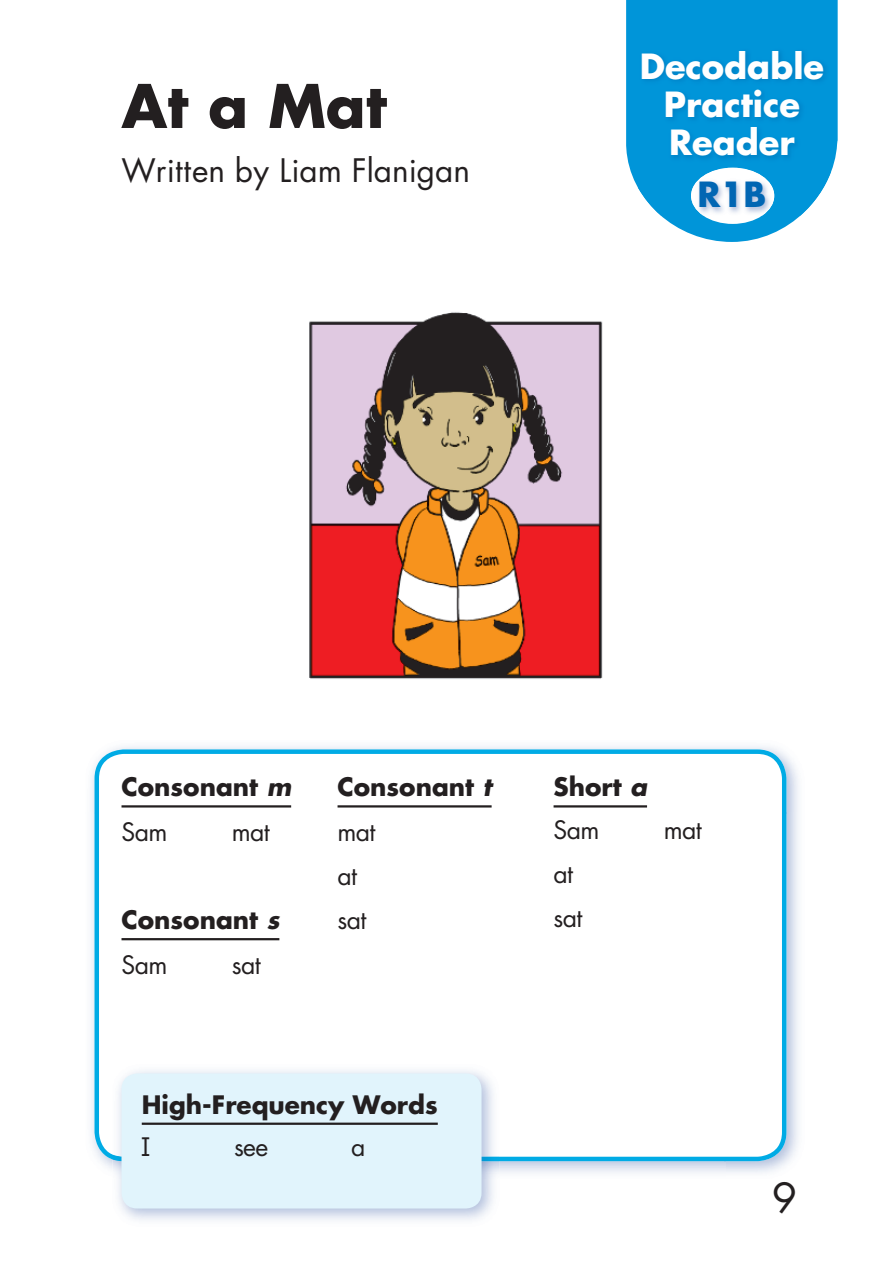
<style>
.page{position:relative;width:881px;height:1276px;background:#fff}
.page>*{position:absolute;margin:0;border:0;box-sizing:border-box;transform-origin:0 0}
.t1{font:700 58.5px "SF Futura B";color:#231f20}
.t2{font:40.5px "SF Futura B";color:#231f20}
.t3{font:700 33.75px/38.2px "SF Futura B";color:#fff;text-align:center}
.t4{font:700 33.75px "SF Futura B";color:#0166b3}
.t5{font:31.5px "SF Futura B";color:#231f20}
.t6{font:700 24.75px/44.3px "SF Futura B";color:#231f20}
.t7{font:24.75px/43.9px "SF Futura B";letter-spacing:-.025em;color:#231f20}
.s1{font-style:italic}
.s2{font-weight:400}
</style>
<div class="page">
<svg style="left:626px;top:0;width:212px;height:242px;fill:#0095d9"></svg>
<div style="left:691px;top:168px;width:83px;height:56px;background:#fff;border-radius:50%"></div>
<img style="left:91px;top:746px;width:708px;height:67px">
<img style="left:725px;top:813px;width:74px;height:360px">
<svg style="left:94px;top:749px;width:692px;height:412px"></svg>
<img style="left:309px;top:312px;width:294px;height:367px">
<img style="left:638px;top:47px;width:193px;height:168px">
<img style="left:691px;top:168px;width:83px;height:47px">
<img style="left:112px;top:1161px;width:387px;height:59px">
<img style="left:112px;top:1063px;width:387px;height:91px">
<img style="left:112px;top:1154px;width:387px;height:7px">
<div style="left:121px;top:1073px;width:360px;height:135px;background:#e1f4fc;border-radius:16px"></div>
<hr style="left:142px;top:1122px;width:296px;height:3px;background:#231f20">
<hr style="left:121px;top:805px;width:170px;height:2px;background:#231f20">
<hr style="left:121px;top:938px;width:158px;height:2px;background:#231f20">
<hr style="left:337px;top:805px;width:155px;height:2px;background:#231f20">
<hr style="left:553px;top:805px;width:94px;height:2px;background:#231f20">
<h1 class="t1" style="left:121px;top:79px;width:267px">At a Mat</h1>
<p class="t5" style="left:121px;top:153px;width:350px">Written by Liam Flanigan</p>
<h3 class="t3" style="left:640px;top:50px;width:186px">Decodable<br>Practice<br>Reader</h3>
<h3 class="t4" style="left:697px;top:179px;width:70px">R1B</h3>
<p class="t6" style="left:121px;top:767px;width:171px;line-height:45px">Consonant <span class="s1">m<br></span><span class="s2">Sam</span></p>
<p class="t7" style="left:232px;top:811px;width:40px">mat</p>
<p class="t6" style="left:121px;top:899px;width:159px;line-height:45px">Consonant <span class="s1">s<br></span><span class="s2">Sam</span></p>
<p class="t7" style="left:232px;top:943px;width:31px">sat</p>
<p class="t6" style="left:337px;top:767px;width:156px">Consonant <span class="s1">t </span><span class="s2">mat<br>at<br>sat</span></p>
<p class="t6" style="left:553px;top:768px;width:95px;line-height:42.8px">Short <span class="s1">a<br></span><span class="s2">Sam</span></p>
<p class="t7" style="left:553px;top:852px;width:31px">at sat</p>
<p class="t7" style="left:664px;top:808px;width:40px">mat</p>
<p class="t6" style="left:142px;top:1084px;width:297px">High-Frequency Words</p>
<p class="t7" style="left:142px;top:1126px;width:9px">I</p>
<p class="t7" style="left:234px;top:1126px;width:36px">see</p>
<p class="t7" style="left:351px;top:1126px;width:16px">a</p>
<h2 class="t2" style="left:772px;top:1175px;width:26px">9</h2>
</div>
